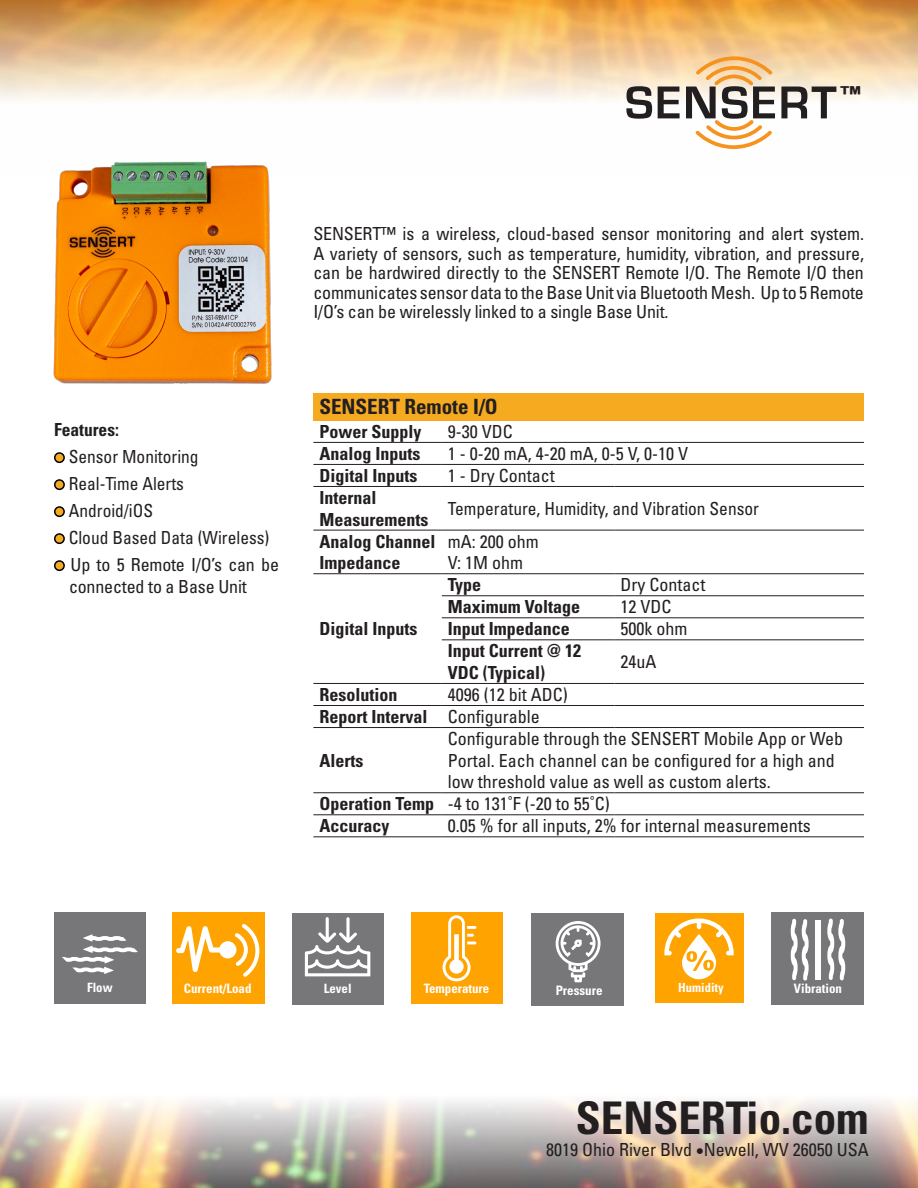
<style>
.page{position:relative;width:918px;height:1188px;background:#fff}
.page>*{position:absolute;margin:0;border:0;box-sizing:border-box;transform-origin:0 0}
.t1{font:700 condensed 45px "Univers LT Std";color:#231f20}
.t2{font:900 22.05px "Arial";color:#231f20}
.t3{font:700 condensed 21px "Univers LT Std";color:#231f20}
.Basic_Parg_New_Layou{font:condensed 18px/19.5px "Univers LT Std";color:#231f20}
.Basic_Parg_New_Layou-2{font:700 condensed 18px/21.6px "Univers LT Std";color:#231f20}
.t4{font:700 condensed 13.05px "Univers LT Std";color:#fff}
.t5{font:700 condensed 12.9px "Univers LT Std";color:#fff}
.t6{font:700 condensed 12.75px "Univers LT Std";color:#fff}
.t7{font:700 condensed 12.6px "Univers LT Std";color:#fff}
.s1{font-family:"DIN Pro";font-weight:300}
</style>
<div class="page">
<img style="left:0;top:0;width:918px;height:119px">
<img style="left:0;top:1101px;width:918px;height:87px">
<svg style="left:626px;top:86px;width:26px;height:33px"></svg>
<svg style="left:658px;top:87px;width:22px;height:31px"></svg>
<svg style="left:686px;top:55px;width:150px;height:94px"></svg>
<div style="left:55px;top:453px;width:9px;height:9px;background:#f5aa20;border-radius:50%"></div>
<div style="left:54px;top:452px;width:11px;height:11px;border:2px solid #000;border-radius:50%"></div>
<div style="left:55px;top:480px;width:9px;height:9px;background:#f5aa20;border-radius:50%"></div>
<div style="left:54px;top:479px;width:11px;height:11px;border:2px solid #000;border-radius:50%"></div>
<div style="left:55px;top:507px;width:9px;height:9px;background:#f5aa20;border-radius:50%"></div>
<div style="left:54px;top:506px;width:11px;height:11px;border:2px solid #000;border-radius:50%"></div>
<div style="left:55px;top:534px;width:9px;height:9px;background:#f5aa20;border-radius:50%"></div>
<div style="left:54px;top:533px;width:11px;height:11px;border:2px solid #000;border-radius:50%"></div>
<div style="left:55px;top:561px;width:9px;height:9px;background:#f5aa20;border-radius:50%"></div>
<div style="left:54px;top:560px;width:11px;height:11px;border:2px solid #000;border-radius:50%"></div>
<div style="left:313px;top:393px;width:551px;height:27px;background:#f5aa20"></div>
<hr style="left:313px;top:442px;width:129px;height:1px;background:#231f20">
<hr style="left:442px;top:442px;width:172px;height:1px;background:#231f20">
<hr style="left:614px;top:442px;width:250px;height:1px;background:#231f20">
<hr style="left:313px;top:464px;width:129px;height:1px;background:#231f20">
<hr style="left:442px;top:464px;width:172px;height:1px;background:#231f20">
<hr style="left:614px;top:464px;width:250px;height:1px;background:#231f20">
<hr style="left:313px;top:486px;width:129px;height:1px;background:#231f20">
<hr style="left:442px;top:486px;width:172px;height:1px;background:#231f20">
<hr style="left:614px;top:486px;width:250px;height:1px;background:#231f20">
<hr style="left:313px;top:530px;width:129px;height:1px;background:#231f20">
<hr style="left:442px;top:530px;width:172px;height:1px;background:#231f20">
<hr style="left:614px;top:530px;width:250px;height:1px;background:#231f20">
<hr style="left:313px;top:573px;width:129px;height:1px;background:#231f20">
<hr style="left:442px;top:573px;width:172px;height:1px;background:#231f20">
<hr style="left:614px;top:573px;width:250px;height:1px;background:#231f20">
<hr style="left:442px;top:595px;width:172px;height:1px;background:#231f20">
<hr style="left:614px;top:595px;width:250px;height:1px;background:#231f20">
<hr style="left:442px;top:617px;width:172px;height:1px;background:#231f20">
<hr style="left:614px;top:617px;width:250px;height:1px;background:#231f20">
<hr style="left:442px;top:639px;width:172px;height:1px;background:#231f20">
<hr style="left:614px;top:639px;width:250px;height:1px;background:#231f20">
<hr style="left:313px;top:683px;width:129px;height:1px;background:#231f20">
<hr style="left:442px;top:683px;width:172px;height:1px;background:#231f20">
<hr style="left:614px;top:683px;width:250px;height:1px;background:#231f20">
<hr style="left:313px;top:705px;width:129px;height:1px;background:#231f20">
<hr style="left:442px;top:705px;width:172px;height:1px;background:#231f20">
<hr style="left:614px;top:705px;width:250px;height:1px;background:#231f20">
<hr style="left:313px;top:727px;width:129px;height:1px;background:#231f20">
<hr style="left:442px;top:727px;width:172px;height:1px;background:#231f20">
<hr style="left:614px;top:727px;width:250px;height:1px;background:#231f20">
<hr style="left:313px;top:792px;width:129px;height:1px;background:#231f20">
<hr style="left:442px;top:792px;width:172px;height:1px;background:#231f20">
<hr style="left:614px;top:792px;width:250px;height:1px;background:#231f20">
<hr style="left:313px;top:814px;width:129px;height:1px;background:#231f20">
<hr style="left:442px;top:814px;width:172px;height:1px;background:#231f20">
<hr style="left:614px;top:814px;width:250px;height:1px;background:#231f20">
<hr style="left:313px;top:836px;width:129px;height:1px;background:#231f20">
<hr style="left:442px;top:836px;width:172px;height:1px;background:#231f20">
<hr style="left:614px;top:836px;width:250px;height:1px;background:#231f20">
<div style="left:173px;top:912px;width:92px;height:92px;background:#ffa300"></div>
<svg style="left:176px;top:924px;width:83px;height:53px"></svg>
<div style="left:54px;top:913px;width:92px;height:91px;background:#77777a"></div>
<svg style="left:62px;top:934px;width:76px;height:40px"></svg>
<div style="left:532px;top:913px;width:92px;height:93px;background:#77777a"></div>
<svg style="left:556px;top:921px;width:45px;height:61px"></svg>
<div style="left:655px;top:913px;width:89px;height:90px;background:#ffa300"></div>
<svg style="left:664px;top:918px;width:70px;height:61px"></svg>
<div style="left:411px;top:913px;width:91px;height:91px;background:#ffa300"></div>
<svg style="left:443px;top:915px;width:33px;height:66px"></svg>
<div style="left:772px;top:912px;width:92px;height:92px;background:#77777a"></div>
<svg style="left:791px;top:919px;width:18px;height:62px"></svg>
<svg style="left:827px;top:919px;width:18px;height:61px"></svg>
<div style="left:815px;top:920px;width:6px;height:60px;background:#fff"></div>
<div style="left:292px;top:913px;width:91px;height:92px;background:#77777a"></div>
<svg style="left:305px;top:917px;width:65px;height:59px"></svg>
<img style="left:53px;top:161px;width:219px;height:223px">
<p class="t2" style="left:840px;top:78px;width:22px">™</p>
<p class="Basic_Parg_New_Layou-2" style="left:54px;top:419px;width:66px">Features:</p>
<p class="Basic_Parg_New_Layou" style="left:69px;top:447px;width:131px">Sensor Monitoring</p>
<p class="Basic_Parg_New_Layou" style="left:69px;top:474px;width:117px">Real-Time Alerts</p>
<p class="Basic_Parg_New_Layou" style="left:69px;top:501px;width:86px">Android/iOS</p>
<p class="Basic_Parg_New_Layou" style="left:69px;top:528px;width:202px">Cloud Based Data (Wireless)</p>
<p class="Basic_Parg_New_Layou" style="left:69px;top:554px;width:212px;line-height:21.6px">Up to 5 Remote I/O’s can be connected to a Base Unit</p>
<p class="Basic_Parg_New_Layou" style="left:313px;top:224px;width:552px;text-align:justify">SENSERT™ is a wireless, cloud-based sensor monitoring and alert system.<br>A variety of sensors, such as temperature, humidity, vibration, and pressure, can be hardwired directly to the SENSERT Remote I/O. The Remote I/O then communicates sensor data to the Base Unit via Bluetooth Mesh. Up to 5 Remote I/O’s can be wirelessly linked to a single Base Unit.</p>
<p class="t3" style="left:319px;top:394px;width:180px">SENSERT Remote I/O</p>
<p class="Basic_Parg_New_Layou-2" style="left:319px;top:421px;width:104px">Power Supply</p>
<p class="Basic_Parg_New_Layou" style="left:448px;top:422px;width:66px">9-30 VDC</p>
<p class="Basic_Parg_New_Layou-2" style="left:319px;top:443px;width:102px">Analog Inputs</p>
<p class="Basic_Parg_New_Layou" style="left:448px;top:444px;width:242px">1 - 0-20 mA, 4-20 mA, 0-5 V, 0-10 V</p>
<p class="Basic_Parg_New_Layou-2" style="left:319px;top:465px;width:100px">Digital Inputs</p>
<p class="Basic_Parg_New_Layou" style="left:448px;top:466px;width:108px">1 - Dry Contact</p>
<p class="Basic_Parg_New_Layou-2" style="left:319px;top:487px;width:110px">Internal<br>Measurements</p>
<p class="Basic_Parg_New_Layou" style="left:448px;top:498px;width:313px">Temperature, Humidity, and Vibration Sensor</p>
<p class="Basic_Parg_New_Layou-2" style="left:319px;top:530px;width:118px">Analog Channel<br>Impedance</p>
<p class="Basic_Parg_New_Layou" style="left:448px;top:531px;width:92px">mA: 200 ohm</p>
<p class="Basic_Parg_New_Layou" style="left:448px;top:553px;width:77px">V: 1M ohm</p>
<p class="Basic_Parg_New_Layou-2" style="left:319px;top:618px;width:100px">Digital Inputs</p>
<p class="Basic_Parg_New_Layou-2" style="left:448px;top:574px;width:35px">Type</p>
<p class="Basic_Parg_New_Layou" style="left:620px;top:575px;width:86px">Dry Contact</p>
<p class="Basic_Parg_New_Layou-2" style="left:448px;top:596px;width:134px">Maximum Voltage</p>
<p class="Basic_Parg_New_Layou" style="left:620px;top:597px;width:52px">12 VDC</p>
<p class="Basic_Parg_New_Layou-2" style="left:448px;top:618px;width:124px">Input Impedance</p>
<p class="Basic_Parg_New_Layou" style="left:620px;top:619px;width:68px">500k ohm</p>
<p class="Basic_Parg_New_Layou-2" style="left:448px;top:640px;width:135px">Input Current @ 12<br>VDC (Typical)</p>
<p class="Basic_Parg_New_Layou" style="left:620px;top:652px;width:37px">24uA</p>
<p class="Basic_Parg_New_Layou-2" style="left:319px;top:684px;width:80px">Resolution</p>
<p class="Basic_Parg_New_Layou" style="left:448px;top:685px;width:121px">4096 (12 bit ADC)</p>
<p class="Basic_Parg_New_Layou-2" style="left:319px;top:706px;width:109px">Report Interval</p>
<p class="Basic_Parg_New_Layou" style="left:448px;top:707px;width:93px">Configurable</p>
<p class="Basic_Parg_New_Layou-2" style="left:319px;top:749px;width:45px">Alerts</p>
<p class="Basic_Parg_New_Layou" style="left:448px;top:728px;width:397px;line-height:21.6px">Configurable through the SENSERT Mobile App or Web<br>Portal. Each channel can be configured for a high and low threshold value as well as custom alerts.</p>
<p class="Basic_Parg_New_Layou-2" style="left:319px;top:793px;width:116px">Operation Temp</p>
<p class="Basic_Parg_New_Layou" style="left:448px;top:794px;width:163px">-4 to 131˚F (-20 to 55˚C)</p>
<p class="Basic_Parg_New_Layou-2" style="left:319px;top:815px;width:71px">Accuracy</p>
<p class="Basic_Parg_New_Layou" style="left:448px;top:816px;width:364px">0.05 % for all inputs, 2% for internal measurements</p>
<p class="t6" style="left:87px;top:980px;width:27px">Flow</p>
<p class="t5" style="left:184px;top:981px;width:69px">Current/Load</p>
<p class="t5" style="left:324px;top:981px;width:29px">Level</p>
<p class="t5" style="left:424px;top:981px;width:67px">Temperature</p>
<p class="t4" style="left:556px;top:982px;width:48px">Pressure</p>
<p class="t7" style="left:678px;top:980px;width:47px">Humidity</p>
<p class="t5" style="left:794px;top:981px;width:50px">Vibration</p>
<p class="t1" style="left:576px;top:1091px;width:294px">SENSERTio.com</p>
<p class="Basic_Parg_New_Layou" style="left:546px;top:1139px;width:324px">8019 Ohio River Blvd <span class="s1">∙</span>Newell, WV 26050 USA</p>
</div>
